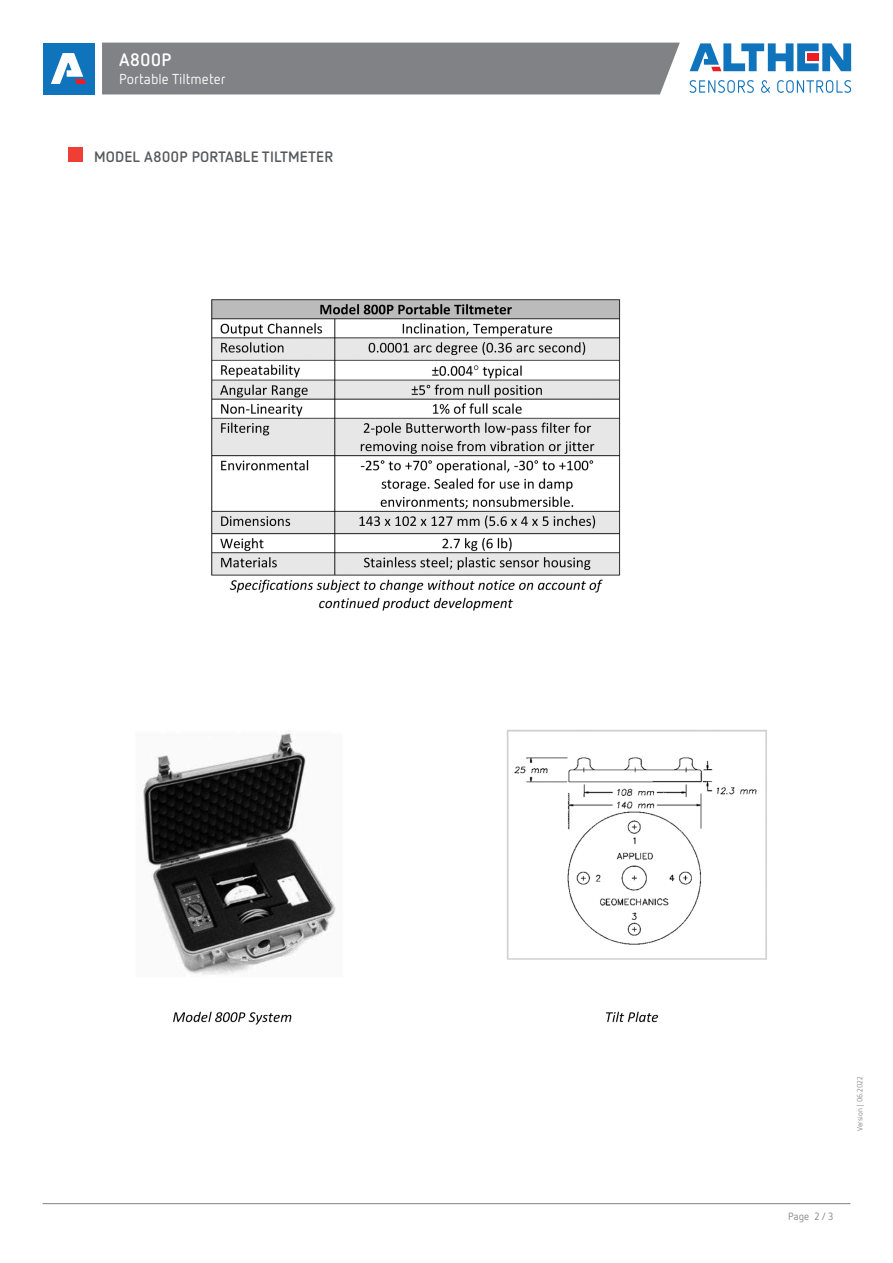
<style>
.page{position:relative;width:893px;height:1263px;background:#fff}
.page>*{position:absolute;margin:0;border:0;box-sizing:border-box;transform-origin:0 0}
._1Head_12pf_Bold{font:700 18px "Netto OT";letter-spacing:.005em;color:#fff}
.Fliesstext_Head_10p{font:700 15px "Netto OT";letter-spacing:.01em;color:#57585a}
._1Head_12pf_Bold-2{font:14.4px "Netto OT";letter-spacing:.005em;color:#fff}
.t1{font:10.5px "Netto OT";color:#808285}
.t2{font:7.5px "Netto OT";color:#808285}
</style>
<div class="page">
<div style="left:102px;top:43px;width:578px;height:51px;background:#808285"></div>
<hr style="left:43px;top:1203px;width:807px;height:1px;background:#808285">
<div style="left:43px;top:43px;width:51px;height:51px;background:#1074bc"></div>
<svg style="left:51px;top:53px;width:35px;height:31px"></svg>
<svg style="left:690px;top:80px;width:64px;height:13px"></svg>
<svg style="left:761px;top:80px;width:9px;height:13px"></svg>
<svg style="left:777px;top:80px;width:74px;height:13px"></svg>
<svg style="left:690px;top:43px;width:161px;height:28px"></svg>
<img style="left:141px;top:299px;width:626px;height:726px">
<div style="left:68px;top:147px;width:15px;height:15px;background:#ee3e35"></div>
<p class="_1Head_12pf_Bold" style="left:119px;top:49px;width:54px">A800P</p>
<p class="_1Head_12pf_Bold-2" style="left:119px;top:70px;width:108px">Portable Tiltmeter</p>
<p class="Fliesstext_Head_10p" style="left:94px;top:147px;width:241px">MODEL A800P PORTABLE TILTMETER</p>
<p class="t2" style="left:855px;top:1131px;width:56px;rotate:-90deg">Version | 06.2022</p>
<p class="t1" style="left:788px;top:1210px;width:47px">Page 2 / 3</p>
</div>
